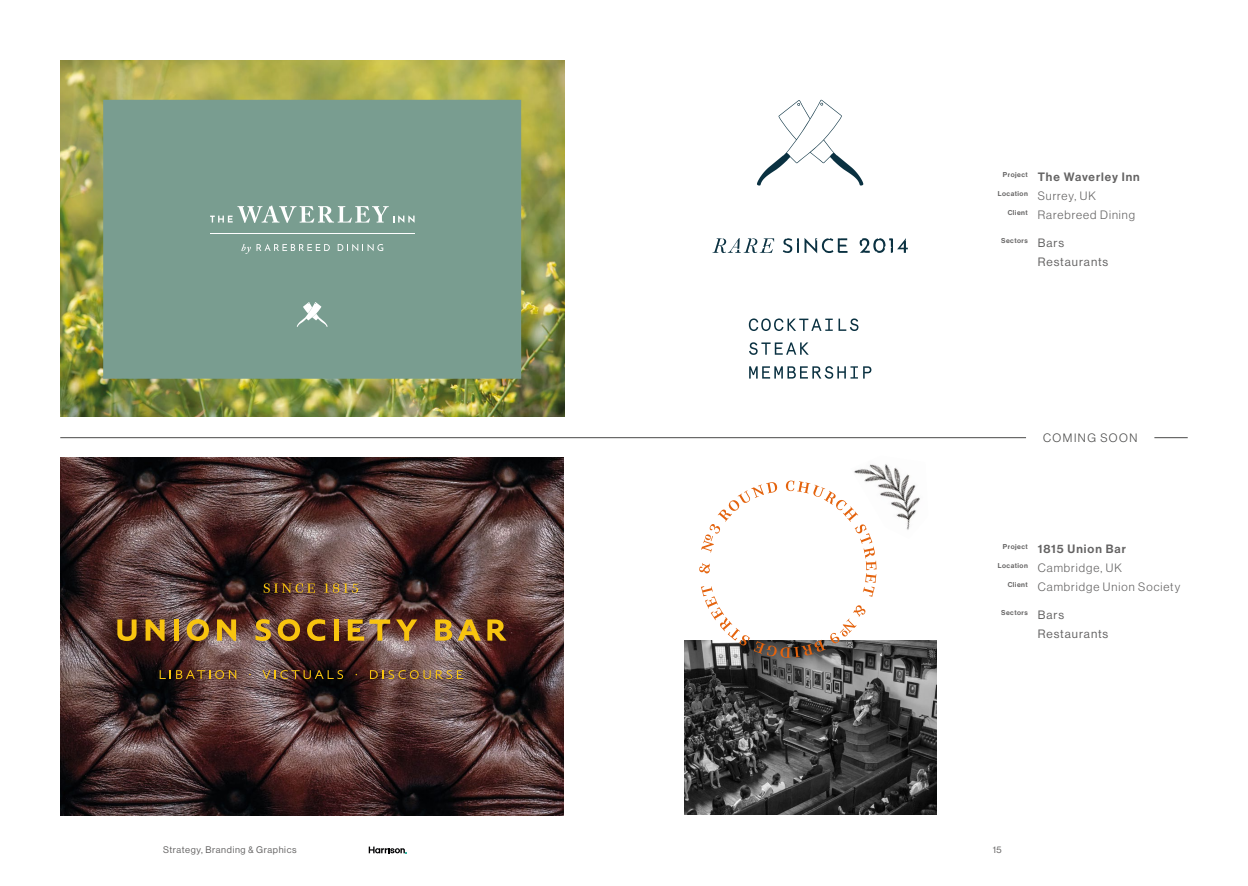
<style>
.page{position:relative;width:1248px;height:886px;background:#fff}
.page>*{position:absolute;margin:0;border:0;box-sizing:border-box;transform-origin:0 0}
.t1{font:11.88px/18.8px "N Haas Grotesk DS Std 45 Lt";letter-spacing:.085em;color:#646363}
.t2{font:11.88px "N Haas Grotesk DS Std 65 Md";letter-spacing:.085em;color:#646363}
.t3{font:11.88px "N Haas Grotesk DS Std 55 Rg";letter-spacing:.08em;color:#646363}
.t4{font:11.88px "N Haas Grotesk DS Std 45 Lt";letter-spacing:.13em;color:#4a4a49}
.t5{font:9.38px "N Haas Grotesk DS Std 55 Rg";letter-spacing:.065em;color:#646363}
.t6{font:6.88px "N Haas Grotesk DS Std 65 Md";letter-spacing:.07em;color:#646363}
.s1{font-family:"N Haas Grotesk DS Std 55 Rg";font-size:11.88px}
</style>
<div class="page">
<svg style="left:369px;top:846px;width:38px;height:7px"></svg>
<img style="left:854px;top:464px;width:66px;height:66px">
<img style="left:60px;top:457px;width:503px;height:358px">
<svg style="left:263px;top:583px;width:52px;height:10px"></svg>
<svg style="left:324px;top:583px;width:34px;height:10px"></svg>
<svg style="left:117px;top:619px;width:19px;height:22px"></svg>
<svg style="left:145px;top:619px;width:20px;height:22px"></svg>
<div style="left:174px;top:619px;width:5px;height:22px;background:#f8c40f"></div>
<svg style="left:187px;top:619px;width:22px;height:22px"></svg>
<svg style="left:217px;top:619px;width:19px;height:22px"></svg>
<svg style="left:255px;top:619px;width:16px;height:22px"></svg>
<svg style="left:278px;top:619px;width:22px;height:22px"></svg>
<svg style="left:307px;top:619px;width:18px;height:22px"></svg>
<hr style="left:334px;top:619px;width:4px;height:22px;background:#f8c40f">
<svg style="left:348px;top:619px;width:42px;height:22px"></svg>
<svg style="left:396px;top:619px;width:21px;height:22px"></svg>
<svg style="left:435px;top:619px;width:45px;height:22px"></svg>
<svg style="left:487px;top:619px;width:19px;height:22px"></svg>
<svg style="left:160px;top:670px;width:76px;height:9px"></svg>
<svg style="left:262px;top:670px;width:81px;height:9px"></svg>
<svg style="left:370px;top:670px;width:60px;height:9px"></svg>
<svg style="left:436px;top:670px;width:27px;height:9px"></svg>
<img style="left:684px;top:641px;width:251px;height:174px">
<svg style="left:699px;top:480px;width:177px;height:178px"></svg>
<img style="left:60px;top:60px;width:504px;height:356px">
<hr style="left:60px;top:437px;width:965px;height:1px;background:#4a4a49">
<hr style="left:1154px;top:437px;width:33px;height:1px;background:#4a4a49">
<div style="left:103px;top:100px;width:418px;height:279px;background:#799d90"></div>
<svg style="left:712px;top:238px;width:62px;height:15px"></svg>
<svg style="left:804px;top:238px;width:43px;height:15px"></svg>
<svg style="left:782px;top:238px;width:16px;height:15px"></svg>
<svg style="left:859px;top:238px;width:48px;height:15px"></svg>
<svg style="left:757px;top:100px;width:106px;height:85px"></svg>
<svg style="left:748px;top:318px;width:84px;height:13px"></svg>
<svg style="left:838px;top:318px;width:20px;height:13px"></svg>
<svg style="left:749px;top:342px;width:59px;height:13px"></svg>
<svg style="left:749px;top:366px;width:108px;height:13px"></svg>
<svg style="left:863px;top:366px;width:8px;height:13px"></svg>
<svg style="left:297px;top:302px;width:30px;height:25px"></svg>
<div style="left:163px;top:160px;width:322px;height:106px;background:#799d90"></div>
<hr style="left:210px;top:233px;width:204px;height:1px;background:#fff">
<svg style="left:210px;top:205px;width:204px;height:18px"></svg>
<svg style="left:241px;top:244px;width:89px;height:10px"></svg>
<svg style="left:337px;top:244px;width:46px;height:7px"></svg>
<p class="t2" style="left:1002px;top:170px;width:138px"><sup>Project</sup> The Waverley Inn</p>
<p class="t1" style="left:1007px;top:186px;width:129px;text-indent:-10px"><sup>Location</sup> Surrey, UK<br><sup>Client</sup> Rarebreed Dining</p>
<p class="t6" style="left:1000px;top:237px;width:65px">Sectors <span class="s1">Bars</span></p>
<p class="t3" style="left:1037px;top:255px;width:72px">Restaurants</p>
<p class="t4" style="left:1042px;top:431px;width:96px">COMING SOON</p>
<p class="t2" style="left:1002px;top:542px;width:124px"><sup>Project</sup> 1815 Union Bar</p>
<p class="t1" style="left:1007px;top:558px;width:174px;text-indent:-10px"><sup>Location</sup> Cambridge, UK<br><sup>Client</sup> Cambridge Union Society</p>
<p class="t6" style="left:1000px;top:608px;width:65px">Sectors <span class="s1">Bars</span></p>
<p class="t3" style="left:1037px;top:627px;width:72px">Restaurants</p>
<p class="t5" style="left:163px;top:845px;width:135px">Strategy, Branding &amp; Graphics</p>
<p class="t5" style="left:992px;top:845px;width:11px">15</p>
</div>
